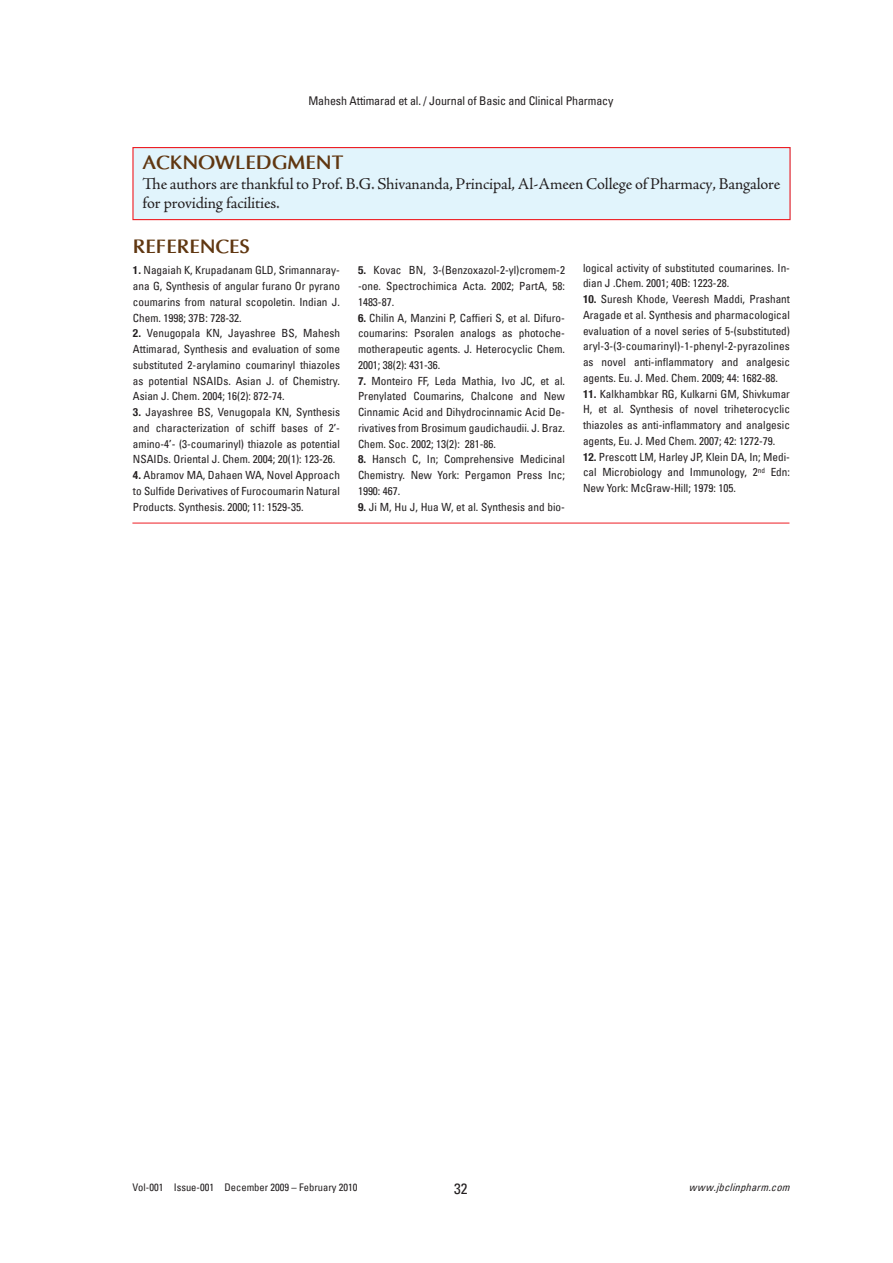
<style>
.page{position:relative;width:893px;height:1263px;background:#fff}
.page>*{position:absolute;margin:0;border:0;box-sizing:border-box;transform-origin:0 0}
.t1{font:700 19.5px "Optima";letter-spacing:-.01em;color:#603711}
.t2{font:16.5px/19.5px "Adobe Jenson Pro";letter-spacing:-.01em;color:#231f20}
.t3{font:condensed 15px "Univers LT";color:#231f20}
.t4{font:condensed 12px "Univers LT";letter-spacing:-.01em;color:#231f20}
.t5{font:condensed 11.25px/15.8px "Univers LT";color:#231f20;text-align:justify}
.t6{font:condensed 10.5px "Univers LT";color:#231f20}
.t7{font:italic condensed 10.5px "Univers LT";color:#231f20}
.s1{font-family:"Helvetica Neue";font-weight:700}
</style>
<div class="page">
<div style="left:133px;top:148px;width:657px;height:72px;background:#e1f4fc"></div>
<div style="left:132px;top:147px;width:659px;height:73px;border:1px solid #ee1d23"></div>
<hr style="left:132px;top:523px;width:657px;height:1px;background:#ee1d23">
<p class="t4" style="left:308px;top:93px;width:307px">Mahesh Attimarad et al. / Journal of Basic and Clinical Pharmacy</p>
<h1 class="t1" style="left:143px;top:151px;width:188px">ACKNOWLEDGMENT</h1>
<h2 class="t2" style="left:143px;top:174px;width:639px">The authors are thankful to Prof. B.G. Shivananda, Principal, Al-Ameen College of Pharmacy, Bangalore for providing facilities.</h2>
<h1 class="t1" style="left:133px;top:235px;width:119px">REFERENCES</h1>
<p class="t5" style="left:133px;top:262px;width:209px"><span class="s1">1.</span> Nagaiah K, Krupadanam GLD, Srimannaray&shy;ana G, Synthesis of angular furano Or pyrano coumarins from natural scopoletin. Indian J.<br>Chem. 1998; 37B: 728-32.</p>
<p class="t5" style="left:133px;top:325px;width:209px"><span class="s1">2.</span> Venugopala KN, Jayashree BS, Mahesh Attimarad, Synthesis and evaluation of some substituted 2-arylamino coumarinyl thiazoles as potential NSAIDs. Asian J. of Chemistry.<br>Asian J. Chem. 2004; 16(2): 872-74.</p>
<p class="t5" style="left:133px;top:404px;width:209px"><span class="s1">3.</span> Jayashree BS, Venugopala KN, Synthesis and characterization of schiff bases of 2’- amino-4’- (3-coumarinyl) thiazole as potential NSAIDs. Oriental J. Chem. 2004; 20(1): 123-26.</p>
<p class="t5" style="left:133px;top:467px;width:209px"><span class="s1">4.</span> Abramov MA, Dahaen WA, Novel Approach to Sulfide Derivatives of Furocoumarin Natural Products. Synthesis. 2000; 11: 1529-35.</p>
<p class="t5" style="left:358px;top:262px;width:209px"><span class="s1">5.</span> Kovac BN, 3-(Benzoxazol-2-yl)cromem-2 -one. Spectrochimica Acta. 2002; PartA, 58:<br>1483-87.</p>
<p class="t5" style="left:358px;top:309px;width:209px"><span class="s1">6.</span> Chilin A, Manzini P, Caffieri S, et al. Difuro&shy;coumarins: Psoralen analogs as photoche&shy;motherapeutic agents. J. Heterocyclic Chem.<br>2001; 38(2): 431-36.</p>
<p class="t5" style="left:358px;top:372px;width:209px"><span class="s1">7.</span> Monteiro FF, Leda Mathia, Ivo JC, et al.<br>Prenylated Coumarins, Chalcone and New Cinnamic Acid and Dihydrocinnamic Acid De&shy;rivatives from Brosimum gaudichaudii. J. Braz.<br>Chem. Soc. 2002; 13(2): 281-86.</p>
<p class="t5" style="left:358px;top:451px;width:209px"><span class="s1">8.</span> Hansch C, In; Comprehensive Medicinal Chemistry. New York: Pergamon Press Inc; 1990: 467.</p>
<p class="t5" style="left:358px;top:498px;width:208px"><span class="s1">9.</span> Ji M, Hu J, Hua W, et al. Synthesis and bio-</p>
<p class="t5" style="left:583px;top:259px;width:209px">logical activity of substituted coumarines. In&shy;dian J .Chem. 2001; 40B: 1223-28.</p>
<p class="t5" style="left:583px;top:291px;width:209px"><span class="s1">10.</span> Suresh Khode, Veeresh Maddi, Prashant Aragade et al. Synthesis and pharmacological evaluation of a novel series of 5-(substituted) aryl-3-(3-coumarinyl)-1-phenyl-2-pyrazolines as novel anti-inflammatory and analgesic agents. Eu. J. Med. Chem. 2009; 44: 1682-88.</p>
<p class="t5" style="left:583px;top:385px;width:209px"><span class="s1">11.</span> Kalkhambkar RG, Kulkarni GM, Shivkumar H, et al. Synthesis of novel triheterocyclic thiazoles as anti-inflammatory and analgesic agents, Eu. J. Med Chem. 2007; 42: 1272-79.</p>
<p class="t5" style="left:583px;top:448px;width:209px"><span class="s1">12.</span> Prescott LM, Harley JP, Klein DA, In; Medi&shy;cal Microbiology and Immunology, 2<sup>nd</sup> Edn:<br>New York: McGraw-Hill; 1979: 105.</p>
<p class="t6" style="left:132px;top:1180px;width:227px">Vol-001 Issue-001 December 2009 – February 2010</p>
<p class="t7" style="left:689px;top:1180px;width:105px">www.jbclinpharm.com</p>
<h3 class="t3" style="left:454px;top:1179px;width:15px">32</h3>
</div>
